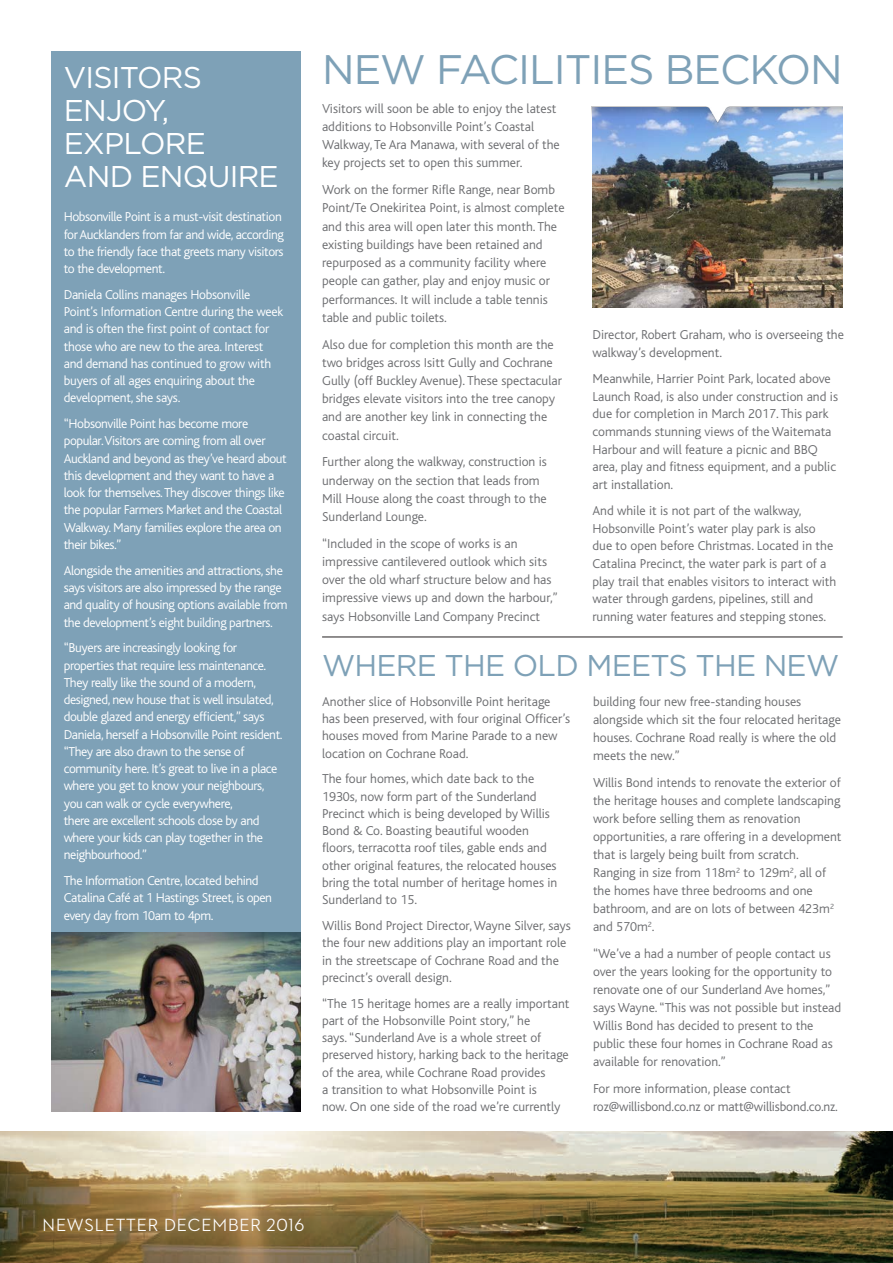
<style>
.page{position:relative;width:893px;height:1263px;background:#fff}
.page>*{position:absolute;margin:0;border:0;box-sizing:border-box;transform-origin:0 0}
.t1{font:41.25px "Gotham";letter-spacing:-.025em;color:#7ea1b7}
.t2{font:30px/33px "Gotham";letter-spacing:-.025em;color:#fff}
.t3{font:30px "Gotham";letter-spacing:-.025em;color:#7ea1b7}
.t4{font:500 18px "Neutraface 2 Display";letter-spacing:.05em;color:#fff}
.t5{font:300 13.5px/18.1px "Bliss";color:#6c6d70}
.t6{font:300 13.5px/17.2px "Bliss";letter-spacing:-.03em;color:#fff}
</style>
<div class="page">
<img style="left:0;top:1131px;width:893px;height:132px">
<div style="left:51px;top:51px;width:249px;height:881px;background:#7ea1b7"></div>
<img style="left:51px;top:932px;width:249px;height:179px">
<hr style="left:322px;top:637px;width:521px;height:1px;background:#231f20">
<img style="left:592px;top:149px;width:251px;height:159px">
<img style="left:592px;top:106px;width:251px;height:43px">
<h2 class="t2" style="left:64px;top:60px;width:216px">VISITORS<br>ENJOY,<br>EXPLORE<br>AND ENQUIRE</h2>
<p class="t6" style="left:64px;top:209px;width:222px">Hobsonville Point is a must-visit destination for Aucklanders from far and wide, according to the friendly face that greets many visitors to the development.</p>
<p class="t6" style="left:64px;top:286px;width:221px">Daniela Collins manages Hobsonville Point’s Information Centre during the week and is often the first point of contact for those who are new to the area. Interest and demand has continued to grow with buyers of all ages enquiring about the development, she says.</p>
<p class="t6" style="left:64px;top:415px;width:225px">“Hobsonville Point has become more popular. Visitors are coming from all over Auckland and beyond as they’ve heard about this development and they want to have a look for themselves. They discover things like the popular Farmers Market and the Coastal Walkway. Many families explore the area on their bikes.”</p>
<p class="t6" style="left:64px;top:562px;width:225px">Alongside the amenities and attractions, she says visitors are also impressed by the range and quality of housing options available from the development’s eight building partners.</p>
<p class="t6" style="left:64px;top:639px;width:220px">“Buyers are increasingly looking for properties that require less maintenance.<br>They really like the sound of a modern, designed, new house that is well insulated, double glazed and energy efficient,” says Daniela, herself a Hobsonville Point resident. “They are also drawn to the sense of community here. It’s great to live in a place where you get to know your neighbours, you can walk or cycle everywhere,<br>there are excellent schools close by and where your kids can play together in the neighbourhood.”</p>
<p class="t6" style="left:64px;top:872px;width:210px">The Information Centre, located behind<br>Catalina Café at 1 Hastings Street, is open every day from 10am to 4pm.</p>
<h1 class="t1" style="left:322px;top:43px;width:522px">NEW FACILITIES BECKON</h1>
<p class="t5" style="left:322px;top:99px;width:239px">Visitors will soon be able to enjoy the latest additions to Hobsonville Point’s Coastal Walkway, Te Ara Manawa, with several of the key projects set to open this summer.</p>
<p class="t5" style="left:322px;top:181px;width:244px">Work on the former Rifle Range, near Bomb Point/Te Onekiritea Point, is almost complete and this area will open later this month. The existing buildings have been retained and repurposed as a community facility where people can gather, play and enjoy music or performances. It will include a table tennis table and public toilets.</p>
<p class="t5" style="left:322px;top:335px;width:241px">Also due for completion this month are the two bridges across Isitt Gully and Cochrane Gully (off Buckley Avenue). These spectacular bridges elevate visitors into the tree canopy and are another key link in connecting the coastal circuit.</p>
<p class="t5" style="left:322px;top:453px;width:226px">Further along the walkway, construction is underway on the section that leads from Mill House along the coast through to the Sunderland Lounge.</p>
<p class="t5" style="left:322px;top:534px;width:237px">“Included in the scope of works is an impressive cantilevered outlook which sits over the old wharf structure below and has impressive views up and down the harbour,” says Hobsonville Land Company Precinct</p>
<p class="t5" style="left:592px;top:326px;width:253px;line-height:17.7px">Director, Robert Graham, who is overseeing the walkway’s development.</p>
<p class="t5" style="left:592px;top:370px;width:247px;line-height:17.7px">Meanwhile, Harrier Point Park, located above Launch Road, is also under construction and is due for completion in March 2017. This park commands stunning views of the Waitemata Harbour and will feature a picnic and BBQ area, play and fitness equipment, and a public art installation.</p>
<p class="t5" style="left:592px;top:502px;width:245px;line-height:17.7px">And while it is not part of the walkway, Hobsonville Point’s water play park is also due to open before Christmas. Located in the Catalina Precinct, the water park is part of a play trail that enables visitors to interact with water through gardens, pipelines, still and running water features and stepping stones.</p>
<h2 class="t3" style="left:322px;top:646px;width:519px">WHERE THE OLD MEETS THE NEW</h2>
<p class="t5" style="left:322px;top:693px;width:250px;line-height:17.2px">Another slice of Hobsonville Point heritage has been preserved, with four original Officer’s houses moved from Marine Parade to a new location on Cochrane Road.</p>
<p class="t5" style="left:322px;top:770px;width:237px;line-height:17.2px">The four homes, which date back to the 1930s, now form part of the Sunderland Precinct which is being developed by Willis Bond &amp; Co. Boasting beautiful wooden floors, terracotta roof tiles, gable ends and other original features, the relocated houses bring the total number of heritage homes in Sunderland to 15.</p>
<p class="t5" style="left:322px;top:917px;width:250px;line-height:17.2px">Willis Bond Project Director, Wayne Silver, says the four new additions play an important role in the streetscape of Cochrane Road and the precinct’s overall design.</p>
<p class="t5" style="left:322px;top:995px;width:249px;line-height:17.2px">“The 15 heritage homes are a really important part of the Hobsonville Point story,” he<br>says. “Sunderland Ave is a whole street of preserved history, harking back to the heritage of the area, while Cochrane Road provides<br>a transition to what Hobsonville Point is<br>now. On one side of the road we’re currently</p>
<p class="t5" style="left:593px;top:693px;width:249px">building four new free-standing houses alongside which sit the four relocated heritage houses. Cochrane Road really is where the old meets the new.”</p>
<p class="t5" style="left:593px;top:773px;width:250px">Willis Bond intends to renovate the exterior of the heritage houses and complete landscaping work before selling them as renovation opportunities, a rare offering in a development that is largely being built from scratch.<br>Ranging in size from 118m<sup>2</sup> to 129m<sup>2</sup>, all of the homes have three bedrooms and one bathroom, and are on lots of between 423m<sup>2 </sup>and 570m<sup>2</sup>.</p>
<p class="t5" style="left:593px;top:945px;width:250px">“We’ve a had a number of people contact us over the years looking for the opportunity to renovate one of our Sunderland Ave homes,” says Wayne. “This was not possible but instead Willis Bond has decided to present to the public these four homes in Cochrane Road as available for renovation.”</p>
<p class="t5" style="left:593px;top:1080px;width:246px">For more information, please contact roz@willisbond.co.nz or matt@willisbond.co.nz.</p>
<h3 class="t4" style="left:43px;top:1215px;width:263px">NEWSLETTER DECEMBER 2016</h3>
</div>
